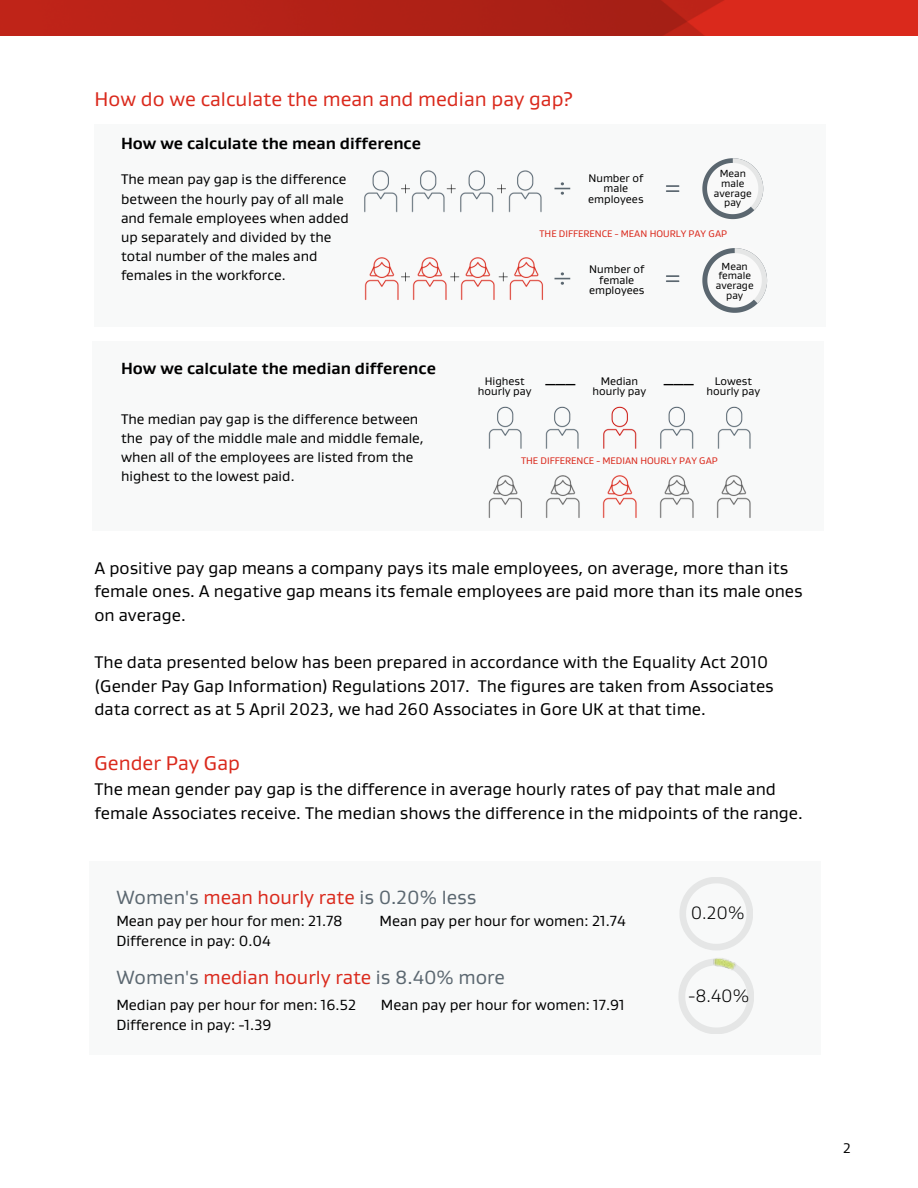
<style>
.page{position:relative;width:918px;height:1188px;background:#fff}
.page>*{position:absolute;margin:0;border:0;box-sizing:border-box;transform-origin:0 0}
.t1{font:20.25px "Gore Gustan";color:#da291c}
.t2{font:19.5px "Gore Gustan";color:#5b6770}
.t3{font:19.5px "Gore Gustan";color:#000}
.t4{font:300 18.3px "Gore Gustan";color:#000}
.t5{font:17.25px/23.7px "Gore Gustan";color:#000}
.t6{font:700 16.5px "Gore Gustan";color:#000}
.t7{font:15px "Gore Gustan";color:#000}
.t8{font:14.25px/19.2px "Gore Gustan";color:#000}
.t9{font:11.25px/10.4px "Gore Gustan";color:#000;text-align:center}
.t10{font:10.5px/9.6px "Gore Gustan";color:#000;text-align:center}
.t11{font:9.75px "Gore Gustan";color:#da291c}
.s1{color:#da291c}
</style>
<div class="page">
<img style="left:0;top:0;width:918px;height:36px">
<div style="left:90px;top:861px;width:731px;height:194px;background:#f8f9f9"></div>
<div style="left:94px;top:125px;width:732px;height:202px;background:#f8f9f9"></div>
<svg style="left:702px;top:158px;width:61px;height:61px"></svg>
<div style="left:92px;top:341px;width:731px;height:190px;background:#f8f9f9"></div>
<img style="left:412px;top:257px;width:35px;height:43px">
<img style="left:411px;top:170px;width:36px;height:43px">
<img style="left:460px;top:170px;width:34px;height:43px">
<img style="left:508px;top:170px;width:34px;height:43px">
<img style="left:364px;top:170px;width:34px;height:43px">
<img style="left:364px;top:257px;width:35px;height:43px">
<img style="left:459px;top:257px;width:36px;height:43px">
<img style="left:509px;top:257px;width:34px;height:43px">
<svg style="left:401px;top:184px;width:9px;height:9px"></svg>
<svg style="left:447px;top:184px;width:9px;height:9px"></svg>
<svg style="left:497px;top:184px;width:9px;height:9px"></svg>
<svg style="left:401px;top:272px;width:9px;height:9px"></svg>
<svg style="left:450px;top:272px;width:9px;height:9px"></svg>
<svg style="left:499px;top:272px;width:9px;height:9px"></svg>
<svg style="left:555px;top:182px;width:15px;height:13px"></svg>
<svg style="left:555px;top:272px;width:15px;height:13px"></svg>
<svg style="left:666px;top:185px;width:13px;height:7px"></svg>
<svg style="left:666px;top:275px;width:13px;height:7px"></svg>
<svg style="left:702px;top:248px;width:65px;height:65px"></svg>
<img style="left:545px;top:475px;width:35px;height:43px">
<img style="left:545px;top:406px;width:34px;height:43px">
<img style="left:603px;top:406px;width:34px;height:43px">
<img style="left:660px;top:406px;width:34px;height:43px">
<img style="left:488px;top:406px;width:34px;height:43px">
<img style="left:488px;top:475px;width:34px;height:43px">
<img style="left:602px;top:475px;width:35px;height:43px">
<img style="left:659px;top:475px;width:35px;height:43px">
<img style="left:717px;top:406px;width:34px;height:43px">
<img style="left:716px;top:475px;width:35px;height:43px">
<svg style="left:679px;top:877px;width:74px;height:73px"></svg>
<svg style="left:678px;top:959px;width:76px;height:75px"></svg>
<img style="left:709px;top:947px;width:1px;height:26px">
<img style="left:710px;top:946px;width:29px;height:28px">
<p class="t1" style="left:94px;top:87px;width:480px">How do we calculate the mean and median pay gap?</p>
<p class="t6" style="left:121px;top:135px;width:302px">How we calculate the mean difference</p>
<p class="t8" style="left:121px;top:170px;width:229px">The mean pay gap is the difference between the hourly pay of all male and female employees when added up separately and divided by the total number of the males and females in the workforce.</p>
<p class="t6" style="left:121px;top:359px;width:317px">How we calculate the median difference</p>
<p class="t8" style="left:121px;top:409px;width:304px">The median pay gap is the difference between the pay of the middle male and middle female, when all of the employees are listed from the highest to the lowest paid.</p>
<p class="t9" style="left:588px;top:173px;width:57px">Number of male employees</p>
<p class="t10" style="left:714px;top:169px;width:39px">Mean male average pay</p>
<p class="t11" style="left:539px;top:228px;width:189px">THE DIFFERENCE - MEAN HOURLY PAY GAP</p>
<p class="t9" style="left:589px;top:264px;width:57px">Number of female employees</p>
<p class="t10" style="left:716px;top:261px;width:39px">Mean female average pay</p>
<p class="t9" style="left:478px;top:375px;width:55px">Highest hourly pay</p>
<p class="t9" style="left:593px;top:375px;width:55px">Median hourly pay</p>
<p class="t9" style="left:707px;top:375px;width:55px">Lowest hourly pay</p>
<p class="t3" style="left:546px;top:365px;width:31px">___</p>
<p class="t3" style="left:664px;top:365px;width:31px">___</p>
<p class="t11" style="left:521px;top:456px;width:198px">THE DIFFERENCE - MEDIAN HOURLY PAY GAP</p>
<p class="t5" style="left:94px;top:556px;width:710px">A positive pay gap means a company pays its male employees, on average, more than its female ones. A negative gap means its female employees are paid more than its male ones on average.</p>
<p class="t5" style="left:94px;top:650px;width:681px">The data presented below has been prepared in accordance with the Equality Act 2010 (Gender Pay Gap Information) Regulations 2017. The figures are taken from Associates data correct as at 5 April 2023, we had 260 Associates in Gore UK at that time.</p>
<p class="t1" style="left:94px;top:752px;width:147px">Gender Pay Gap</p>
<p class="t5" style="left:94px;top:777px;width:710px">The mean gender pay gap is the difference in average hourly rates of pay that male and female Associates receive. The median shows the difference in the midpoints of the range.</p>
<p class="t2" style="left:116px;top:886px;width:361px">Women's <span class="s1">mean hourly rate</span> is 0.20% less</p>
<p class="t7" style="left:116px;top:913px;width:228px">Mean pay per hour for men: 21.78</p>
<p class="t7" style="left:380px;top:913px;width:248px">Mean pay per hour for women: 21.74</p>
<p class="t7" style="left:116px;top:933px;width:156px">Difference in pay: 0.04</p>
<p class="t2" style="left:116px;top:967px;width:390px">Women's <span class="s1">median hourly rate</span> is 8.40% more</p>
<p class="t7" style="left:116px;top:996px;width:241px">Median pay per hour for men: 16.52</p>
<p class="t7" style="left:381px;top:996px;width:245px">Mean pay per hour for women: 17.91</p>
<p class="t7" style="left:116px;top:1017px;width:157px">Difference in pay: -1.39</p>
<p class="t4" style="left:691px;top:901px;width:55px">0.20%</p>
<p class="t4" style="left:689px;top:986px;width:62px">-8.40%</p>
<p class="t8" style="left:843px;top:1138px;width:9px">2</p>
</div>
